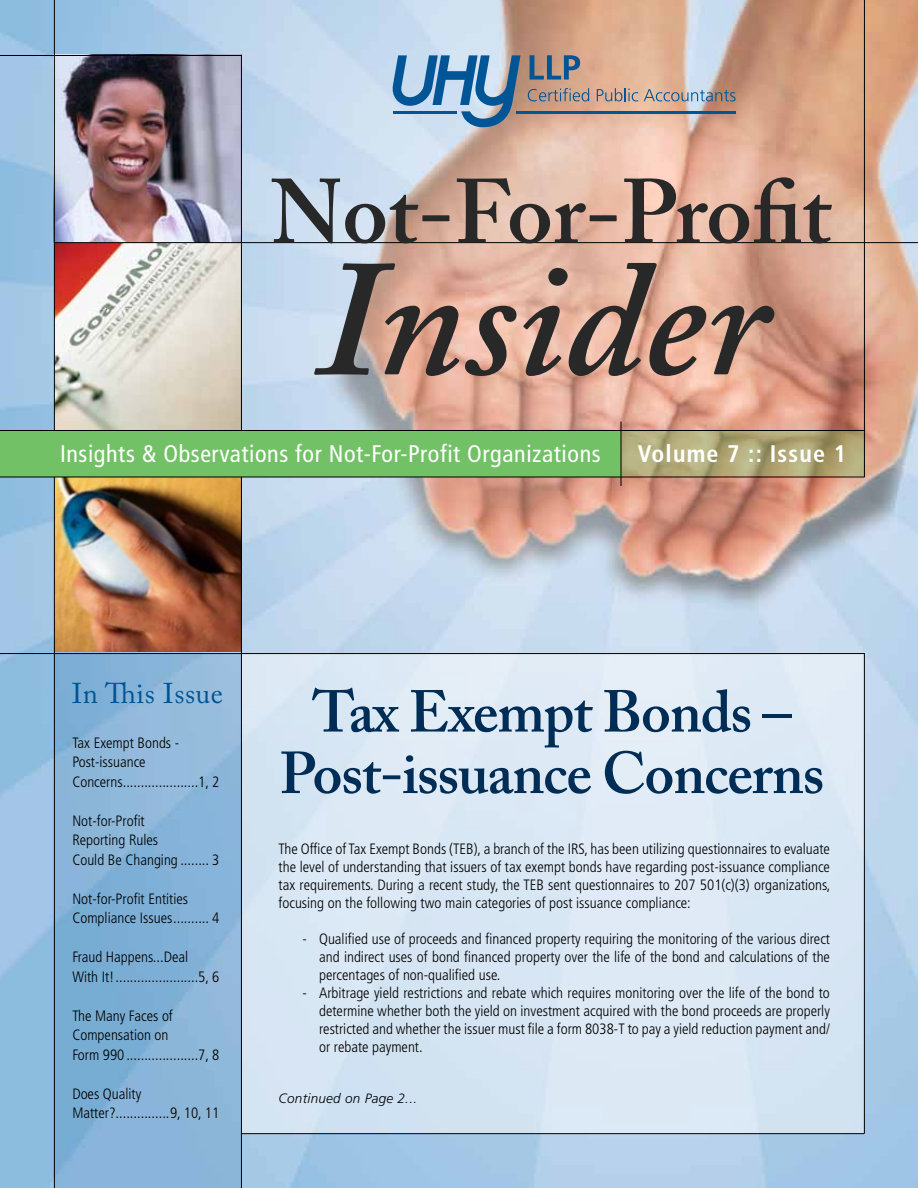
<style>
.page{position:relative;width:918px;height:1188px;background:#fff}
.page>*{position:absolute;margin:0;border:0;box-sizing:border-box;transform-origin:0 0}
.t1{font:italic 600 165px "Adobe Caslon Pro";color:#292829}
.t2{font:600 90px "Adobe Caslon Pro";letter-spacing:-.01em;color:#292829}
.t3{font:600 58.5px/61.5px "Adobe Caslon Pro";letter-spacing:-.02em;color:#002d56;text-align:center}
.t4{font:28.5px "Adobe Caslon Pro";letter-spacing:.02em;color:#005596}
.t5{font:condensed 24px "Frutiger";letter-spacing:.025em;color:#fff}
.t6{font:700 condensed 24px "Frutiger";letter-spacing:.05em;color:#fff}
.t7{font:300 condensed 15px/19.5px "Frutiger";color:#000}
.t8{font:italic 300 13.5px "Frutiger";letter-spacing:.02em;color:#000}
</style>
<div class="page">
<img style="left:0;top:0;width:918px;height:1188px">
<div style="left:242px;top:653px;width:621px;height:481px;background:#dbe8f4"></div>
<div style="left:54px;top:654px;width:187px;height:534px;background:linear-gradient(to right,#7dafd5,#91b9db)"></div>
<img style="left:55px;top:56px;width:186px;height:374px">
<img style="left:55px;top:478px;width:186px;height:174px">
<hr style="left:0;top:55px;width:242px;height:1px;background:#000">
<hr style="left:54px;top:242px;width:864px;height:1px;background:#000">
<hr style="left:0;top:653px;width:864px;height:1px;background:#000">
<hr style="left:241px;top:55px;width:1px;height:1133px;background:#000">
<hr style="left:54px;top:0;width:1px;height:1188px;background:#000">
<svg style="left:622px;top:431px;width:242px;height:45px;background:#aea776"></svg>
<div style="left:0;top:430px;width:621px;height:47px;background:#73c167"></div>
<hr style="left:621px;top:422px;width:1px;height:64px;background:#000">
<hr style="left:0;top:430px;width:865px;height:1px;background:#000">
<hr style="left:0;top:477px;width:865px;height:1px;background:#000">
<hr style="left:864px;top:0;width:1px;height:477px;background:#000">
<svg style="left:530px;top:55px;width:50px;height:25px"></svg>
<svg style="left:528px;top:88px;width:61px;height:13px"></svg>
<svg style="left:597px;top:88px;width:41px;height:13px"></svg>
<svg style="left:644px;top:89px;width:92px;height:12px"></svg>
<hr style="left:516px;top:111px;width:220px;height:3px;background:#005596">
<svg style="left:392px;top:55px;width:129px;height:72px;background:#7ba2c3"></svg>
<hr style="left:242px;top:1133px;width:622px;height:1px;background:#000">
<hr style="left:864px;top:653px;width:1px;height:481px;background:#000">
<h2 class="t2" style="left:270px;top:159px;width:563px">Not-For-Profit</h2>
<h1 class="t1" style="left:316px;top:221px;width:453px">Insider</h1>
<h3 class="t5" style="left:60px;top:440px;width:542px">Insights &amp; Observations for Not-For-Profit Organizations</h3>
<h3 class="t6" style="left:638px;top:439px;width:210px">Volume 7 :: Issue 1</h3>
<h3 class="t4" style="left:72px;top:676px;width:153px">In This Issue</h3>
<p class="t7" style="left:72px;top:733px;width:149px">Tax Exempt Bonds -<br>Post-issuance<br>Concerns.....................1, 2</p>
<p class="t7" style="left:72px;top:811px;width:149px">Not-for-Profit<br>Reporting Rules<br>Could Be Changing ........ 3</p>
<p class="t7" style="left:72px;top:889px;width:149px">Not-for-Profit Entities<br>Compliance Issues.......... 4</p>
<p class="t7" style="left:72px;top:948px;width:149px">Fraud Happens...Deal<br>With It!.......................5, 6</p>
<p class="t7" style="left:72px;top:1006px;width:149px">The Many Faces of<br>Compensation on<br>Form 990 ....................7, 8</p>
<p class="t7" style="left:72px;top:1084px;width:149px">Does Quality<br>Matter?...............9, 10, 11</p>
<h3 class="t3" style="left:280px;top:681px;width:546px">Tax Exempt Bonds –<br>Post-issuance Concerns</h3>
<p class="t7" style="left:279px;top:840px;width:553px;line-height:18px;text-align:justify">The Office of Tax Exempt Bonds (TEB), a branch of the IRS, has been utilizing questionnaires to evaluate the level of understanding that issuers of tax exempt bonds have regarding post-issuance compliance tax requirements. During a recent study, the TEB sent questionnaires to 207 501(c)(3) organizations, focusing on the following two main categories of post issuance compliance:</p>
<p class="t7" style="left:319px;top:930px;width:512px;line-height:18px;text-align:justify;text-indent:-16px">- Qualified use of proceeds and financed property requiring the monitoring of the various direct and indirect uses of bond financed property over the life of the bond and calculations of the percentages of non-qualified use.</p>
<p class="t7" style="left:319px;top:984px;width:512px;line-height:18px;text-align:justify;text-indent:-16px">- Arbitrage yield restrictions and rebate which requires monitoring over the life of the bond to determine whether both the yield on investment acquired with the bond proceeds are properly restricted and whether the issuer must file a form 8038-T to pay a yield reduction payment and/ or rebate payment.</p>
<p class="t8" style="left:279px;top:1090px;width:140px">Continued on Page 2...</p>
</div>
